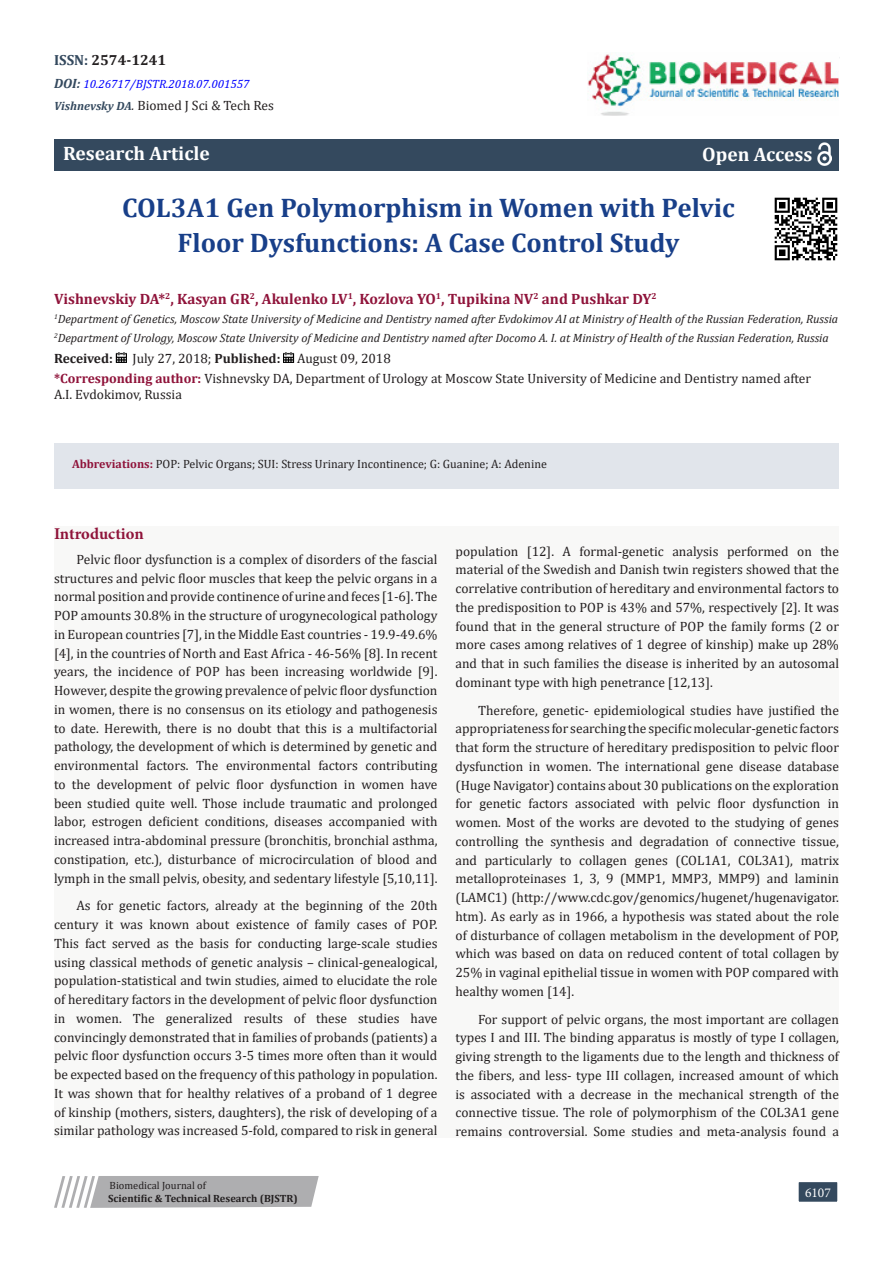
<style>
.page{position:relative;width:893px;height:1263px;background:#fff}
.page>*{position:absolute;margin:0;border:0;box-sizing:border-box;transform-origin:0 0}
.t1{font:700 27px/34.5px "Cambria";color:#183f89;text-align:center}
.t2{font:700 19.5px "Cambria";color:#fff}
.t3{font:700 16.5px "Minion Pro";letter-spacing:-.005em;color:#8f133a}
.t4{font:700 15px "Cambria";color:#8f133a}
.t5{font:700 14.7px "Cambria";color:#231f20}
.t6{font:13.5px/18.8px "Cambria";color:#231f20;text-align:justify}
.t7{font:700 13.5px "Cambria";letter-spacing:-.005em;color:#231f20}
.t8{font:13.5px "Minion Pro";color:#fff}
.t9{font:italic 12px "Cambria";color:#231f20}
.t10{font:12px "Cambria";color:#231f20}
.t11{font:italic 12px "Cambria";color:#00f}
.t12{font:700 10.5px "Cambria";color:#231f20}
.t13{font:10.5px "Cambria";color:#231f20}
.s1{color:#34495e}
.s2{font-weight:700;font-size:13.5px;color:#34495e}
.s3{font-weight:700;font-style:italic;font-size:12px;color:#34495e}
.s4{font-style:italic}
.s5{font-weight:700}
.s6{font-weight:700;color:#8f133a}
</style>
<div class="page">
<div style="left:798px;top:1181px;width:40px;height:21px;background:#34495e"></div>
<div style="left:797px;top:1180px;width:42px;height:23px;border:2px solid #fff"></div>
<img style="left:587px;top:54px;width:252px;height:62px">
<div style="left:54px;top:139px;width:785px;height:32px;background:#34495e"></div>
<img style="left:817px;top:143px;width:14px;height:23px">
<svg style="left:54px;top:1176px;width:265px;height:32px"></svg>
<div style="left:54px;top:526px;width:785px;height:611px;background:#f8f8f7"></div>
<svg style="left:116px;top:352px;width:11px;height:10px"></svg>
<svg style="left:283px;top:352px;width:11px;height:10px"></svg>
<div style="left:54px;top:443px;width:785px;height:46px;background:#e1e5eb"></div>
<img style="left:774px;top:197px;width:64px;height:64px">
<p class="t5" style="left:54px;top:50px;width:114px"><span class="s1">ISSN:</span> 2574-1241</p>
<p class="t11" style="left:54px;top:75px;width:197px"><span class="s2">DOI:</span> 10.26717/BJSTR.2018.07.001557</p>
<p class="t6" style="left:54px;top:96px;width:221px"><span class="s3">Vishnevsky DA</span><span class="s4">.</span> Biomed J Sci &amp; Tech Res</p>
<p class="t2" style="left:63px;top:140px;width:148px">Research Article</p>
<p class="t2" style="left:702px;top:140px;width:112px">Open Access</p>
<p class="t1" style="left:122px;top:190px;width:614px">COL3A1 Gen Polymorphism in Women with Pelvic<br>Floor Dysfunctions: A Case Control Study</p>
<p class="t4" style="left:54px;top:288px;width:604px">Vishnevskiy DA*<sup>2</sup>, Kasyan GR<sup>2</sup>, Akulenko LV<sup>1</sup>, Kozlova YO<sup>1</sup>, Tupikina NV<sup>2</sup> and Pushkar DY<sup>2</sup></p>
<p class="t9" style="left:54px;top:310px;width:786px"><sup>1</sup>Department of Genetics, Moscow State University of Medicine and Dentistry named after Evdokimov AI at Ministry of Health of the Russian Federation, Russia</p>
<p class="t9" style="left:54px;top:329px;width:776px"><sup>2</sup>Department of Urology, Moscow State University of Medicine and Dentistry named after Docomo A. I. at Ministry of Health of the Russian Federation, Russia</p>
<p class="t7" style="left:54px;top:348px;width:60px">Received:</p>
<p class="t6" style="left:133px;top:348px;width:260px">July 27, 2018; <span class="s5">Published:</span> August 09, 2018</p>
<p class="t6" style="left:54px;top:370px;width:759px;line-height:16.2px"><span class="s6">*Corresponding author:</span> Vishnevsky DA, Department of Urology at Moscow State University of Medicine and Dentistry named after<br>A.I. Evdokimov, Russia</p>
<p class="t10" style="left:72px;top:457px;width:476px"><span class="s6">Abbreviations:</span> POP: Pelvic Organs; SUI: Stress Urinary Incontinence; G: Guanine; A: Adenine</p>
<p class="t3" style="left:54px;top:522px;width:91px">Introduction</p>
<p class="t6" style="left:54px;top:550px;width:385px;text-indent:22px">Pelvic floor dysfunction is a complex of disorders of the fascial structures and pelvic floor muscles that keep the pelvic organs in a normal position and provide continence of urine and feces [1-6]. The POP amounts 30.8% in the structure of urogynecological pathology in European countries [7], in the Middle East countries - 19.9-49.6% [4], in the countries of North and East Africa - 46-56% [8]. In recent years, the incidence of POP has been increasing worldwide [9].<br>However, despite the growing prevalence of pelvic floor dysfunction in women, there is no consensus on its etiology and pathogenesis to date. Herewith, there is no doubt that this is a multifactorial pathology, the development of which is determined by genetic and environmental factors. The environmental factors contributing to the development of pelvic floor dysfunction in women have been studied quite well. Those include traumatic and prolonged labor, estrogen deficient conditions, diseases accompanied with increased intra-abdominal pressure (bronchitis, bronchial asthma, constipation, etc.), disturbance of microcirculation of blood and lymph in the small pelvis, obesity, and sedentary lifestyle [5,10,11].</p>
<p class="t6" style="left:54px;top:896px;width:385px;text-indent:22px">As for genetic factors, already at the beginning of the 20th century it was known about existence of family cases of POP.<br>This fact served as the basis for conducting large-scale studies using classical methods of genetic analysis – clinical-genealogical, population-statistical and twin studies, aimed to elucidate the role of hereditary factors in the development of pelvic floor dysfunction in women. The generalized results of these studies have convincingly demonstrated that in families of probands (patients) a pelvic floor dysfunction occurs 3-5 times more often than it would be expected based on the frequency of this pathology in population.<br>It was shown that for healthy relatives of a proband of 1 degree of kinship (mothers, sisters, daughters), the risk of developing of a similar pathology was increased 5-fold, compared to risk in general</p>
<p class="t13" style="left:110px;top:1179px;width:98px">Biomedical Journal of</p>
<p class="t12" style="left:108px;top:1191px;width:191px">Scientific &amp; Technical Research (BJSTR)</p>
<p class="t6" style="left:455px;top:541px;width:385px">population [12]. A formal-genetic analysis performed on the material of the Swedish and Danish twin registers showed that the correlative contribution of hereditary and environmental factors to the predisposition to POP is 43% and 57%, respectively [2]. It was found that in the general structure of POP the family forms (2 or more cases among relatives of 1 degree of kinship) make up 28% and that in such families the disease is inherited by an autosomal dominant type with high penetrance [12,13].</p>
<p class="t6" style="left:455px;top:700px;width:385px;text-indent:22px">Therefore, genetic- epidemiological studies have justified the appropriateness for searching the specific molecular-genetic factors that form the structure of hereditary predisposition to pelvic floor dysfunction in women. The international gene disease database (Huge Navigator) contains about 30 publications on the exploration for genetic factors associated with pelvic floor dysfunction in women. Most of the works are devoted to the studying of genes controlling the synthesis and degradation of connective tissue, and particularly to collagen genes (COL1A1, COL3A1), matrix metalloproteinases 1, 3, 9 (MMP1, MMP3, MMP9) and laminin (LAMC1) (http://www.cdc.gov/genomics/hugenet/hugenavigator. htm). As early as in 1966, a hypothesis was stated about the role of disturbance of collagen metabolism in the development of POP, which was based on data on reduced content of total collagen by 25% in vaginal epithelial tissue in women with POP compared with healthy women [14].</p>
<p class="t6" style="left:455px;top:1009px;width:385px;text-indent:22px">For support of pelvic organs, the most important are collagen types I and III. The binding apparatus is mostly of type I collagen, giving strength to the ligaments due to the length and thickness of the fibers, and less- type III collagen, increased amount of which is associated with a decrease in the mechanical strength of the connective tissue. The role of polymorphism of the COL3A1 gene remains controversial. Some studies and meta-analysis found a</p>
<p class="t8" style="left:805px;top:1183px;width:27px">6107</p>
</div>
